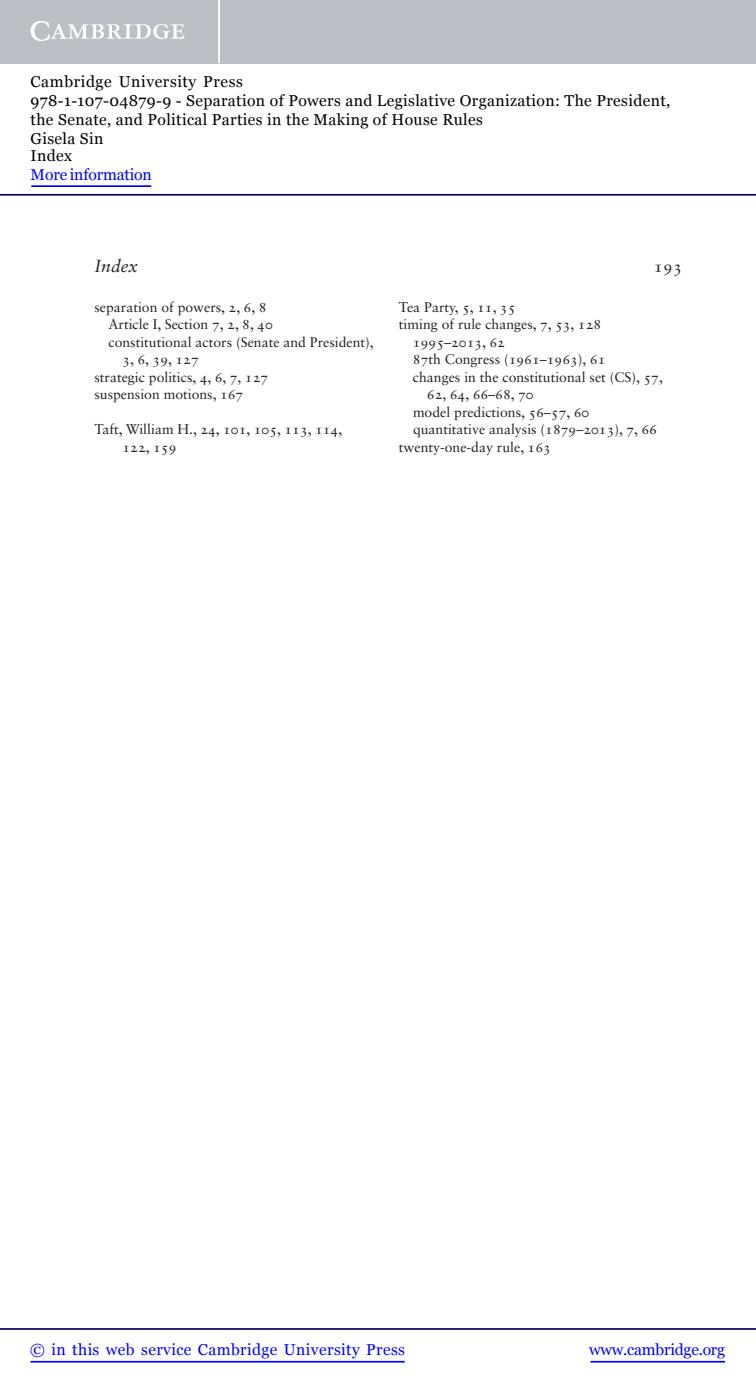
<style>
.page{position:relative;width:756px;height:1388px;background:#fff}
.page>*{position:absolute;margin:0;border:0;box-sizing:border-box;transform-origin:0 0}
.t1{font:italic 17.5px "Sabon LT Std";color:#231f20}
.t2{font:16.62px "Sabon LT Std";color:#231f20}
.t3{font:15.75px/18.6px "Georgia";letter-spacing:.025em;color:#000}
.t4{font:15.75px "Georgia";letter-spacing:.025em;color:#00f}
.t5{font:15.75px "Georgia";letter-spacing:-.015em;color:#00f}
.t6{font:15.75px "Georgia";letter-spacing:-.01em;color:#00f}
.t7{font:14px/17.5px "Sabon LT Std";color:#231f20}
</style>
<div class="page">
<hr style="left:591px;top:1361px;width:134px;height:1px;background:#00f">
<hr style="left:0;top:1328px;width:756px;height:2px;background:#150666">
<hr style="left:31px;top:1361px;width:374px;height:1px;background:#00f">
<div style="left:0;top:0;width:756px;height:63px;background:#bac0c6"></div>
<svg style="left:31px;top:21px;width:154px;height:20px"></svg>
<hr style="left:218px;top:0;width:2px;height:63px;background:#fff">
<hr style="left:0;top:194px;width:756px;height:2px;background:#150666">
<hr style="left:31px;top:185px;width:120px;height:2px;background:#00f">
<p class="t3" style="left:31px;top:73px;width:641px">Cambridge University Press<br>978-1-107-04879-9 - Separation of Powers and Legislative Organization: The President, the Senate, and Political Parties in the Making of House Rules<br>Gisela Sin<br>Index</p>
<p class="t6" style="left:31px;top:165px;width:123px">More information</p>
<p class="t1" style="left:94px;top:259px;width:45px">Index</p>
<p class="t2" style="left:654px;top:260px;width:30px">193</p>
<p class="t7" style="left:94px;top:299px;width:173px">separation of powers, 2 , 6 , 8</p>
<p class="t7" style="left:108px;top:317px;width:166px">Article I, Section 7, 2 , 8 , 40</p>
<p class="t7" style="left:108px;top:334px;width:267px">constitutional actors (Senate and President),</p>
<p class="t7" style="left:122px;top:352px;width:78px">3 , 6 , 39 , 127</p>
<p class="t7" style="left:94px;top:369px;width:175px">strategic politics, 4 , 6 , 7 , 127</p>
<p class="t7" style="left:94px;top:387px;width:150px">suspension motions, 167</p>
<p class="t7" style="left:122px;top:422px;width:221px;text-indent:-28px">Taft, William H., 24 , 101 , 105 , 113 , 114 ,<br>122 , 159</p>
<p class="t7" style="left:399px;top:299px;width:118px">Tea Party, 5 , 11 , 35</p>
<p class="t7" style="left:399px;top:317px;width:204px">timing of rule changes, 7 , 53 , 128</p>
<p class="t7" style="left:413px;top:334px;width:94px">1995–2013, 62</p>
<p class="t7" style="left:413px;top:352px;width:194px">87th Congress (1961–1963), 61</p>
<p class="t7" style="left:413px;top:369px;width:251px">changes in the constitutional set (CS), 57 ,</p>
<p class="t7" style="left:427px;top:387px;width:108px">62 , 64 , 66–68 , 70</p>
<p class="t7" style="left:413px;top:404px;width:178px">model predictions, 56–57 , 60</p>
<p class="t7" style="left:413px;top:422px;width:246px">quantitative analysis (1879–2013), 7 , 66</p>
<p class="t7" style="left:399px;top:439px;width:153px">twenty-one-day rule , 163</p>
<p class="t4" style="left:30px;top:1339px;width:376px">© in this web service Cambridge University Press</p>
<p class="t5" style="left:589px;top:1339px;width:137px">www.cambridge.org</p>
</div>
